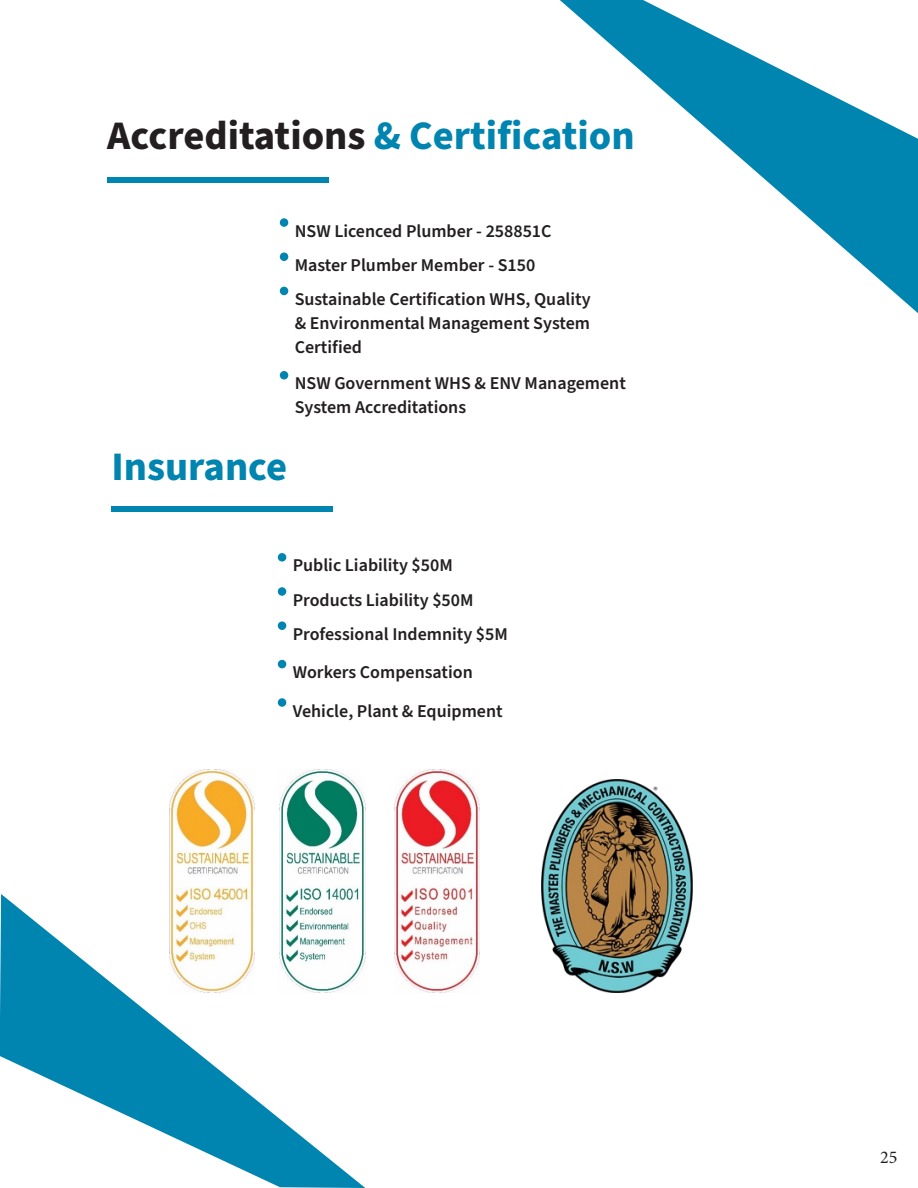
<style>
.page{position:relative;width:918px;height:1188px;background:#fff}
.page>*{position:absolute;margin:0;border:0;box-sizing:border-box;transform-origin:0 0}
.Sub_Title{font:700 40.5px "Source Sans Pro";color:#231f20}
.Sub_Title-2{font:700 40.5px "Source Sans Pro";color:#0084b0}
.Sub_Title-3{font:600 18px/24px "Source Sans Pro";color:#231f20;text-align:justify}
.t1{font:18px "Minion Pro";color:#231f20}
.s1{color:#0084b0}
</style>
<div class="page">
<svg style="left:560px;top:0;width:358px;height:313px"></svg>
<div style="left:107px;top:177px;width:221px;height:5px;background:#0084b0"></div>
<div style="left:280px;top:218px;width:8px;height:9px;background:#0084b0;border-radius:50%"></div>
<div style="left:280px;top:253px;width:8px;height:8px;background:#0084b0;border-radius:50%"></div>
<div style="left:280px;top:287px;width:8px;height:8px;background:#0084b0;border-radius:50%"></div>
<div style="left:280px;top:371px;width:8px;height:9px;background:#0084b0;border-radius:50%"></div>
<div style="left:278px;top:553px;width:8px;height:9px;background:#0084b0;border-radius:50%"></div>
<div style="left:278px;top:587px;width:8px;height:9px;background:#0084b0;border-radius:50%"></div>
<div style="left:278px;top:621px;width:8px;height:9px;background:#0084b0;border-radius:50%"></div>
<div style="left:278px;top:660px;width:8px;height:8px;background:#0084b0;border-radius:50%"></div>
<img style="left:169px;top:769px;width:86px;height:125px">
<img style="left:280px;top:769px;width:85px;height:125px">
<img style="left:394px;top:769px;width:86px;height:224px">
<img style="left:541px;top:779px;width:152px;height:214px">
<div style="left:278px;top:698px;width:8px;height:9px;background:#0084b0;border-radius:50%"></div>
<div style="left:111px;top:506px;width:222px;height:6px;background:#0084b0"></div>
<svg style="left:0;top:894px;width:365px;height:294px"></svg>
<p class="Sub_Title" style="left:107px;top:108px;width:529px">Accreditations <span class="s1">&amp; Certification</span></p>
<p class="Sub_Title-3" style="left:295px;top:219px;width:258px">NSW Licenced Plumber - 258851C</p>
<p class="Sub_Title-3" style="left:295px;top:254px;width:242px">Master Plumber Member - S150</p>
<p class="Sub_Title-3" style="left:295px;top:288px;width:298px">Sustainable Certification WHS, Quality &amp; Environmental Management System Certified</p>
<p class="Sub_Title-3" style="left:295px;top:372px;width:333px">NSW Government WHS &amp; ENV Management<br>System Accreditations</p>
<p class="Sub_Title-2" style="left:111px;top:439px;width:177px">Insurance</p>
<p class="Sub_Title-3" style="left:293px;top:554px;width:162px">Public Liability $50M</p>
<p class="Sub_Title-3" style="left:293px;top:588px;width:182px">Products Liability $50M</p>
<p class="Sub_Title-3" style="left:293px;top:622px;width:217px">Professional Indemnity $5M</p>
<p class="Sub_Title-3" style="left:293px;top:661px;width:182px">Workers Compensation</p>
<p class="Sub_Title-3" style="left:293px;top:699px;width:211px">Vehicle, Plant &amp; Equipment</p>
<p class="t1" style="left:880px;top:1145px;width:19px">25</p>
</div>
